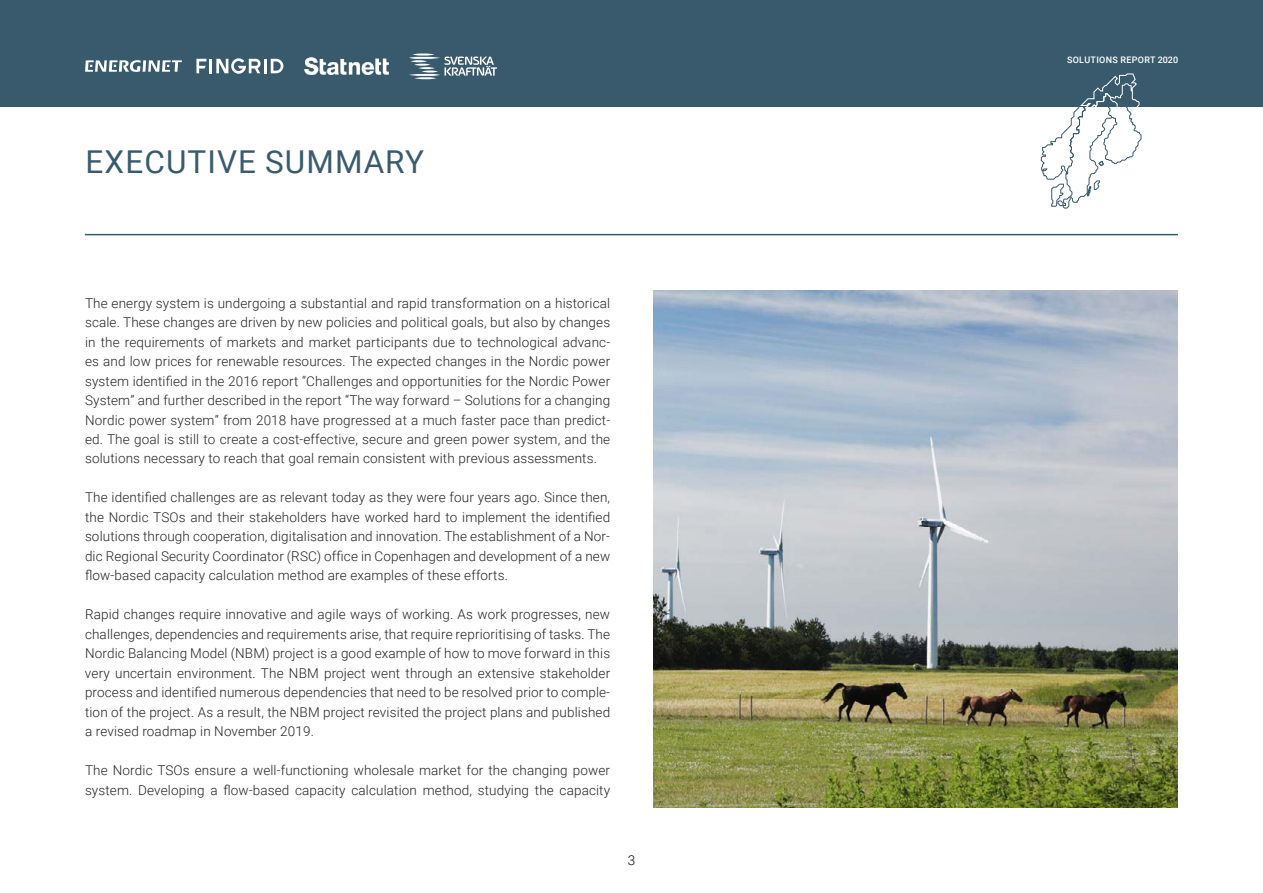
<style>
.page{position:relative;width:1263px;height:893px;background:#fff}
.page>*{position:absolute;margin:0;border:0;box-sizing:border-box;transform-origin:0 0}
.t1{font:31.5px "Roboto";letter-spacing:.035em;color:#395b6d}
.t2{font:300 13.5px/19.5px "Roboto";letter-spacing:.01em;color:#242424;text-align:justify}
.t3{font:300 13.5px "Roboto";color:#000}
.t4{font:500 9px "Roboto";letter-spacing:.035em;color:#fff}
</style>
<div class="page">
<hr style="left:85px;top:234px;width:1093px;height:1px;background:#395b6d">
<img style="left:654px;top:291px;width:524px;height:517px">
<div style="left:0;top:0;width:1263px;height:106px;background:#385a6c"></div>
<svg style="left:85px;top:60px;width:97px;height:12px"></svg>
<hr style="left:209px;top:59px;width:3px;height:14px;background:#fff">
<svg style="left:196px;top:59px;width:10px;height:14px"></svg>
<hr style="left:264px;top:59px;width:3px;height:14px;background:#fff">
<svg style="left:271px;top:59px;width:12px;height:14px"></svg>
<svg style="left:216px;top:58px;width:45px;height:16px"></svg>
<img style="left:304px;top:57px;width:85px;height:17px">
<svg style="left:409px;top:54px;width:88px;height:25px"></svg>
<svg style="left:1041px;top:74px;width:114px;height:134px"></svg>
<h1 class="t1" style="left:86px;top:140px;width:340px">EXECUTIVE SUMMARY</h1>
<p class="t2" style="left:85px;top:292px;width:527px">The energy system is undergoing a substantial and rapid transformation on a historical scale. These changes are driven by new policies and political goals, but also by changes in the requirements of markets and market participants due to technological advanc&shy;es and low prices for renewable resources. The expected changes in the Nordic power system identified in the 2016 report “Challenges and opportunities for the Nordic Power System” and further described in the report “The way forward – Solutions for a changing Nordic power system” from 2018 have progressed at a much faster pace than predict&shy;ed. The goal is still to create a cost-effective, secure and green power system, and the solutions necessary to reach that goal remain consistent with previous assessments.</p>
<p class="t2" style="left:85px;top:487px;width:527px">The identified challenges are as relevant today as they were four years ago. Since then, the Nordic TSOs and their stakeholders have worked hard to implement the identified solutions through cooperation, digitalisation and innovation. The establishment of a Nor&shy;dic Regional Security Coordinator (RSC) office in Copenhagen and development of a new flow-based capacity calculation method are examples of these efforts.</p>
<p class="t2" style="left:85px;top:604px;width:527px">Rapid changes require innovative and agile ways of working. As work progresses, new challenges, dependencies and requirements arise, that require reprioritising of tasks. The Nordic Balancing Model (NBM) project is a good example of how to move forward in this very uncertain environment. The NBM project went through an extensive stakeholder process and identified numerous dependencies that need to be resolved prior to comple&shy;tion of the project. As a result, the NBM project revisited the project plans and published a revised roadmap in November 2019.</p>
<p class="t2" style="left:85px;top:760px;width:527px">The Nordic TSOs ensure a well-functioning wholesale market for the changing power system. Developing a flow-based capacity calculation method, studying the capacity</p>
<p class="t3" style="left:628px;top:850px;width:9px">3</p>
<p class="t4" style="left:1067px;top:54px;width:113px">SOLUTIONS REPORT 2020</p>
</div>
